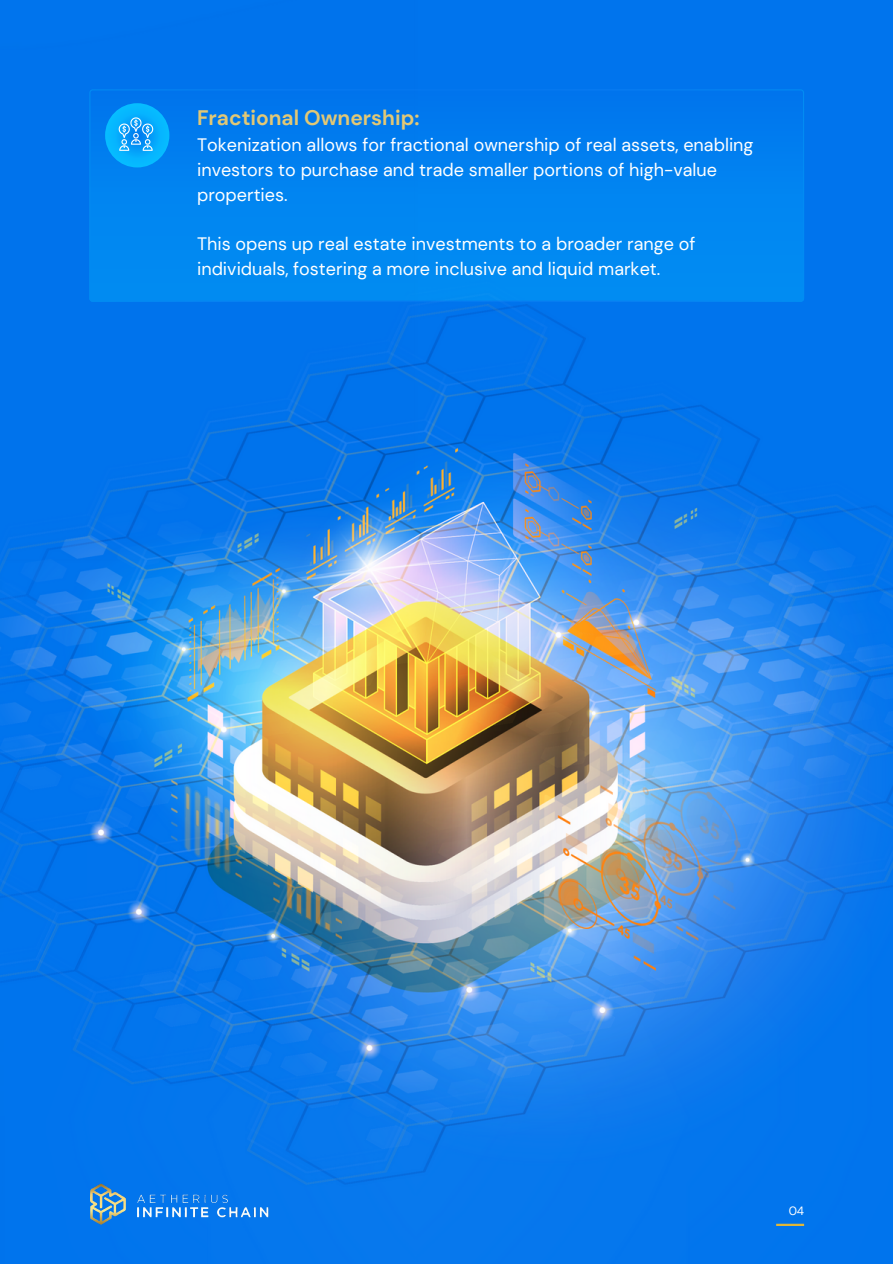
<style>
.page{position:relative;width:893px;height:1264px;background:#fff}
.page>*{position:absolute;margin:0;border:0;box-sizing:border-box;transform-origin:0 0}
.t1{font:700 21px "DM Sans";color:#e2c875}
.t2{font:18px/24.8px "DM Sans";color:#fff}
.t3{font:12px "DM Sans";color:#fff}
</style>
<div class="page">
<img style="left:0;top:0;width:892px;height:1263px">
<svg style="left:89px;top:89px;width:715px;height:213px;background:#0082f0"></svg>
<svg style="left:105px;top:103px;width:64px;height:64px;background:#05b5fe"></svg>
<hr style="left:776px;top:1223px;width:28px;height:2px;background:#e0b638">
<img style="left:90px;top:1182px;width:178px;height:43px">
<svg style="left:119px;top:117px;width:34px;height:34px"></svg>
<p class="t1" style="left:197px;top:104px;width:224px">Fractional Ownership:</p>
<p class="t2" style="left:197px;top:133px;width:558px">Tokenization allows for fractional ownership of real assets, enabling investors to purchase and trade smaller portions of high-value properties.</p>
<p class="t2" style="left:197px;top:232px;width:500px">This opens up real estate investments to a broader range of individuals, fostering a more inclusive and liquid market.</p>
<p class="t3" style="left:788px;top:1203px;width:17px">04</p>
</div>
